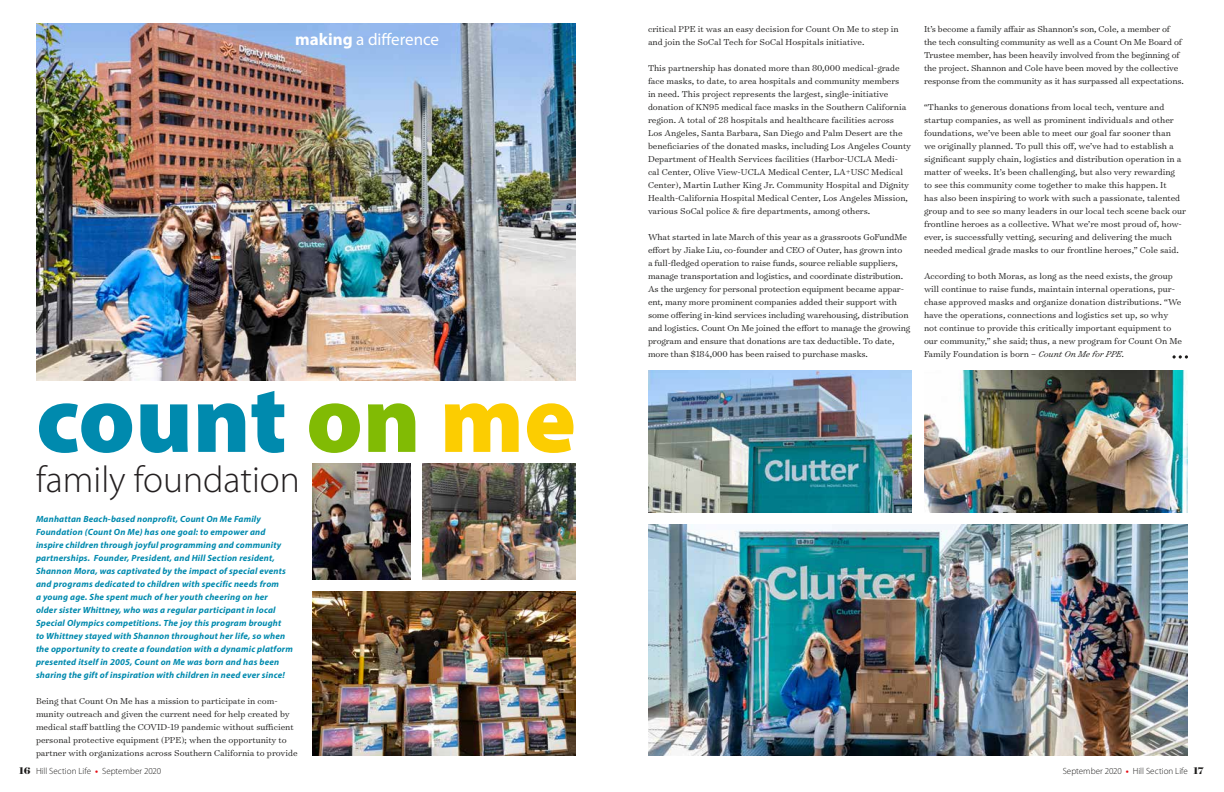
<style>
.page{position:relative;width:1224px;height:792px;background:#fff}
.page>*{position:absolute;margin:0;border:0;box-sizing:border-box;transform-origin:0 0}
.t1{font:900 96.5px "Myriad Pro";color:#008aae}
.t2{font:300 37.5px "Myriad Pro";color:#231f20}
.t3{font:17px "Myriad Pro";color:#fff}
.t4{font:300 9.8px/13px "Surveyor Text";color:#1c1b1a}
.t5{font:italic 700 9px/13px "Myriad Pro";letter-spacing:.02em;color:#008aae}
.t6{font:300 9px "Myriad Pro";color:#1c1b1a}
.s1{font-weight:700}
.s2{color:#81bb04}
.s3{color:#fccd01}
.s4{font-style:italic}
.s5{font-family:"Surveyor Display";font-weight:700;font-size:11px}
.s6{font-weight:700;color:#e50d15}
</style>
<div class="page">
<img style="left:36px;top:24px;width:540px;height:356px">
<img style="left:312px;top:591px;width:264px;height:165px">
<img style="left:312px;top:464px;width:98px;height:115px">
<img style="left:422px;top:464px;width:154px;height:115px">
<img style="left:648px;top:524px;width:540px;height:232px">
<img style="left:924px;top:371px;width:264px;height:141px">
<img style="left:648px;top:371px;width:264px;height:141px">
<svg style="left:1173px;top:355px;width:15px;height:4px"></svg>
<h3 class="t3" style="left:295px;top:29px;width:145px"><span class="s1">making</span> a difference</h3>
<h1 class="t1" style="left:36px;top:355px;width:542px">count <span class="s2">on</span> <span class="s3">me</span></h1>
<h2 class="t2" style="left:36px;top:457px;width:266px">family foundation</h2>
<p class="t5" style="left:36px;top:512px;width:258px">Manhattan Beach-based nonprofit, Count On Me Family Foundation (Count On Me) has one goal: to empower and inspire children through joyful programming and community partnerships. Founder, President, and Hill Section resident, Shannon Mora, was captivated by the impact of special events and programs dedicated to children with specific needs from<br>a young age. She spent much of her youth cheering on her<br>older sister Whittney, who was a regular participant in local Special Olympics competitions. The joy this program brought<br>to Whittney stayed with Shannon throughout her life, so when the opportunity to create a foundation with a dynamic platform presented itself in 2005, Count on Me was born and has been sharing the gift of inspiration with children in need ever since!</p>
<p class="t4" style="left:36px;top:694px;width:263px">Being that Count On Me has a mission to participate in com&shy;munity outreach and given the current need for help created by medical staff battling the COVID-19 pandemic without sufficient personal protective equipment (PPE); when the opportunity to partner with organizations across Southern California to provide</p>
<p class="t4" style="left:648px;top:22px;width:252px">critical PPE it was an easy decision for Count On Me to step in and join the SoCal Tech for SoCal Hospitals initiative.</p>
<p class="t4" style="left:648px;top:61px;width:264px">This partnership has donated more than 80,000 medical-grade face masks, to date, to area hospitals and community members<br>in need. This project represents the largest, single-initiative donation of KN95 medical face masks in the Southern California region. A total of 28 hospitals and healthcare facilities across Los Angeles, Santa Barbara, San Diego and Palm Desert are the beneficiaries of the donated masks, including Los Angeles County Department of Health Services facilities (Harbor-UCLA Medi&shy;cal Center, Olive View-UCLA Medical Center, LA+USC Medical Center), Martin Luther King Jr. Community Hospital and Dignity Health-California Hospital Medical Center, Los Angeles Mission, various SoCal police &amp; fire departments, among others.</p>
<p class="t4" style="left:648px;top:230px;width:264px">What started in late March of this year as a grassroots GoFundMe effort by Jiake Liu, co-founder and CEO of Outer, has grown into<br>a full-fledged operation to raise funds, source reliable suppliers, manage transportation and logistics, and coordinate distribution.<br>As the urgency for personal protection equipment became appar&shy;ent, many more prominent companies added their support with some offering in-kind services including warehousing, distribution and logistics. Count On Me joined the effort to manage the growing program and ensure that donations are tax deductible. To date, more than $184,000 has been raised to purchase masks.</p>
<p class="t4" style="left:924px;top:22px;width:262px">It’s become a family affair as Shannon’s son, Cole, a member of the tech consulting community as well as a Count On Me Board of Trustee member, has been heavily involved from the beginning of the project. Shannon and Cole have been moved by the collective response from the community as it has surpassed all expectations.</p>
<p class="t4" style="left:924px;top:100px;width:264px">“Thanks to generous donations from local tech, venture and startup companies, as well as prominent individuals and other foundations, we’ve been able to meet our goal far sooner than<br>we originally planned. To pull this off, we’ve had to establish a significant supply chain, logistics and distribution operation in a matter of weeks. It’s been challenging, but also very rewarding<br>to see this community come together to make this happen. It<br>has also been inspiring to work with such a passionate, talented group and to see so many leaders in our local tech scene back our frontline heroes as a collective. What we’re most proud of, how&shy;ever, is successfully vetting, securing and delivering the much needed medical grade masks to our frontline heroes,” Cole said.</p>
<p class="t4" style="left:924px;top:269px;width:259px">According to both Moras, as long as the need exists, the group will continue to raise funds, maintain internal operations, pur&shy;chase approved masks and organize donation distributions. “We have the operations, connections and logistics set up, so why not continue to provide this critically important equipment to our community,” she said; thus, a new program for Count On Me Family Foundation is born – <span class="s4">Count On Me for PPE.</span></p>
<p class="t6" style="left:19px;top:765px;width:143px"><span class="s5">16</span> Hill Section Life <span class="s6">•</span> September 2020</p>
<p class="t6" style="left:1063px;top:765px;width:143px">September 2020 <span class="s6">•</span> Hill Section Life <span class="s5">17</span></p>
</div>
